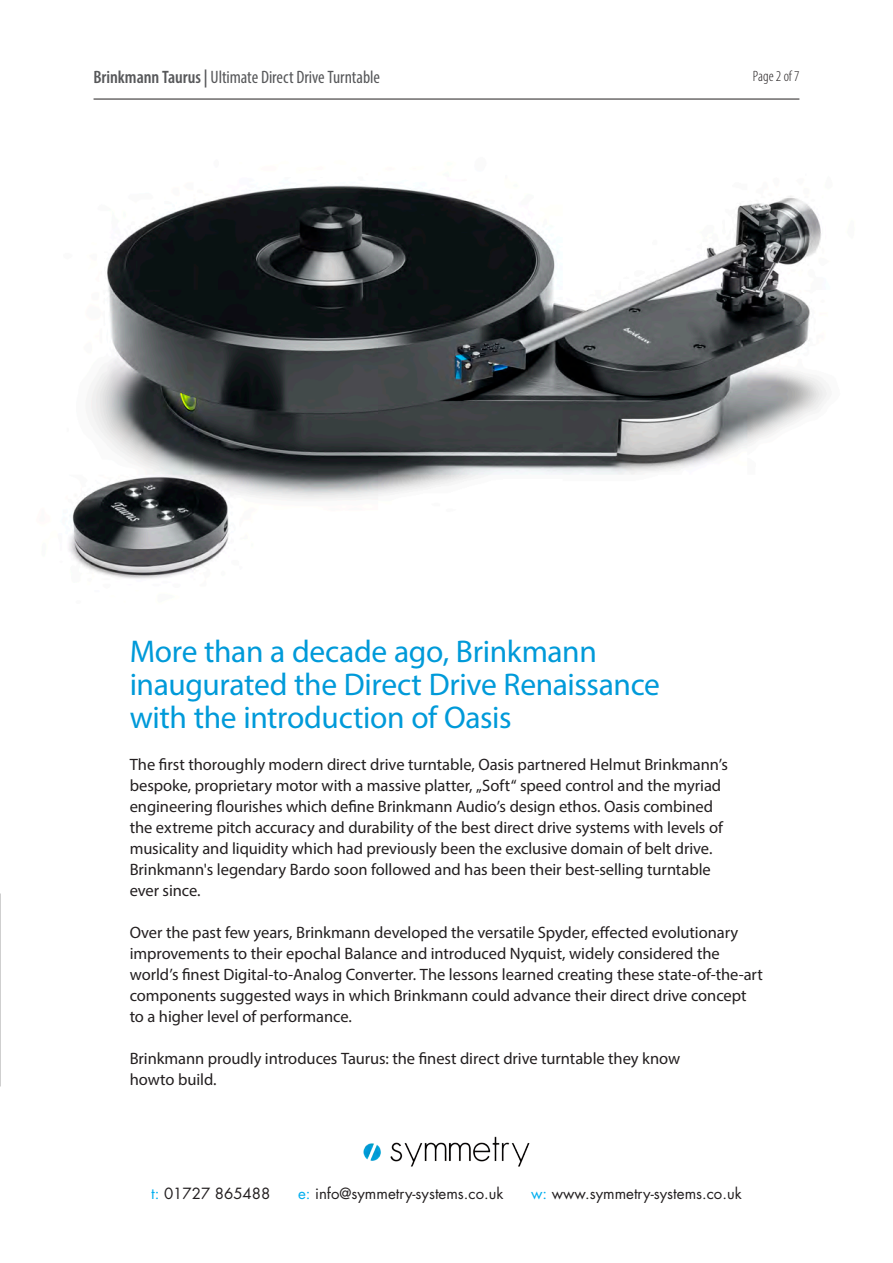
<style>
.page{position:relative;width:893px;height:1263px;background:#fff}
.page>*{position:absolute;margin:0;border:0;box-sizing:border-box;transform-origin:0 0}
.t1{font:31.5px/33px "Myriad Pro";letter-spacing:-.01em;color:#009ad9}
.t2{font:condensed 18px "Myriad Pro";letter-spacing:-.005em;color:#57585a}
.t3{font:16.5px/21px "Myriad Pro";letter-spacing:-.005em;color:#231f20}
.t4{font:15px "Futura";color:#231f20}
.t5{font:300 condensed 15px "Myriad Pro";color:#231f20}
.s1{font-weight:600}
.s2{color:#00aeef}
</style>
<div class="page">
<img style="left:68px;top:185px;width:759px;height:394px">
<hr style="left:94px;top:99px;width:705px;height:1px;background:#231f20">
<img style="left:363px;top:1136px;width:167px;height:31px">
<p class="t2" style="left:93px;top:66px;width:288px"><span class="s1">Brinkmann Taurus |</span> Ultimate Direct Drive Turntable</p>
<p class="t5" style="left:753px;top:68px;width:48px">Page 2 of 7</p>
<h1 class="t1" style="left:130px;top:634px;width:532px">More than a decade ago, Brinkmann inaugurated the Direct Drive Renaissance with the introduction of Oasis</h1>
<p class="t3" style="left:130px;top:753px;width:600px">The first thoroughly modern direct drive turntable, Oasis partnered Helmut Brinkmann’s bespoke, proprietary motor with a massive platter, „Soft“ speed control and the myriad engineering flourishes which define Brinkmann Audio’s design ethos. Oasis combined the extreme pitch accuracy and durability of the best direct drive systems with levels of musicality and liquidity which had previously been the exclusive domain of belt drive.<br>Brinkmann's legendary Bardo soon followed and has been their best-selling turntable ever since.</p>
<p class="t3" style="left:130px;top:921px;width:635px">Over the past few years, Brinkmann developed the versatile Spyder, effected evolutionary improvements to their epochal Balance and introduced Nyquist, widely considered the world’s finest Digital-to-Analog Converter. The lessons learned creating these state-of-the-art components suggested ways in which Brinkmann could advance their direct drive concept to a higher level of performance.</p>
<p class="t3" style="left:130px;top:1047px;width:552px">Brinkmann proudly introduces Taurus: the finest direct drive turntable they know howto build.</p>
<p class="t4" style="left:151px;top:1184px;width:121px"><span class="s2">t:</span> 01727 865488</p>
<p class="t4" style="left:298px;top:1184px;width:207px"><span class="s2">e:</span> info@symmetry-systems.co.uk</p>
<p class="t4" style="left:531px;top:1184px;width:212px"><span class="s2">w:</span> www.symmetry-systems.co.uk</p>
</div>
